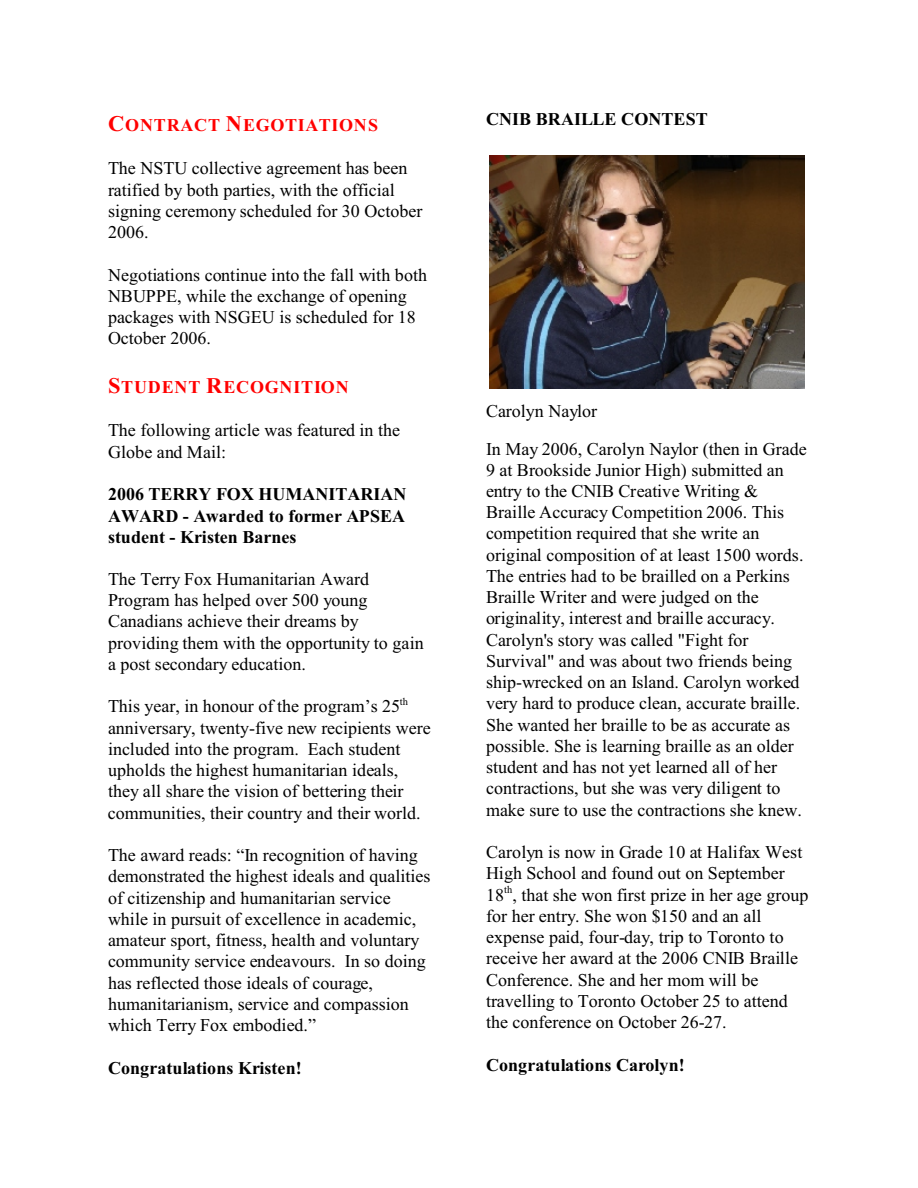
<style>
.page{position:relative;width:918px;height:1188px;background:#fff}
.page>*{position:absolute;margin:0;border:0;box-sizing:border-box;transform-origin:0 0}
.t1{font:18px/21.3px "Times New Roman";color:#000}
.t2{font:700 18px/21.3px "Times New Roman";letter-spacing:.005em;color:#000;text-align:justify}
.t3{font:700 18px "Times New Roman";letter-spacing:.045em;color:#f00}
.s1{font-size:22.35px}
</style>
<div class="page">
<img style="left:490px;top:156px;width:315px;height:232px">
<h4 class="t3" style="left:108px;top:119px;width:272px"><span class="s1">C</span>ONTRACT <span class="s1">N</span>EGOTIATIONS</h4>
<p class="t1" style="left:108px;top:159px;width:316px">The NSTU collective agreement has been ratified by both parties, with the official signing ceremony scheduled for 30 October<br>2006.</p>
<p class="t1" style="left:108px;top:266px;width:321px">Negotiations continue into the fall with both NBUPPE, while the exchange of opening packages with NSGEU is scheduled for 18<br>October 2006.</p>
<h4 class="t3" style="left:108px;top:381px;width:242px"><span class="s1">S</span>TUDENT <span class="s1">R</span>ECOGNITION</h4>
<p class="t1" style="left:108px;top:421px;width:294px">The following article was featured in the<br>Globe and Mail:</p>
<h4 class="t2" style="left:108px;top:486px;width:300px">2006 TERRY FOX HUMANITARIAN AWARD - Awarded to former APSEA student - Kristen Barnes</h4>
<p class="t1" style="left:108px;top:570px;width:317px">The Terry Fox Humanitarian Award Program has helped over 500 young Canadians achieve their dreams by providing them with the opportunity to gain a post secondary education.</p>
<p class="t1" style="left:108px;top:697px;width:324px">This year, in honour of the program’s 25<sup>th </sup>anniversary, twenty-five new recipients were included into the program. Each student upholds the highest humanitarian ideals, they all share the vision of bettering their communities, their country and their world.</p>
<p class="t1" style="left:108px;top:846px;width:324px">The award reads: “In recognition of having demonstrated the highest ideals and qualities of citizenship and humanitarian service while in pursuit of excellence in academic, amateur sport, fitness, health and voluntary community service endeavours. In so doing has reflected those ideals of courage, humanitarianism, service and compassion which Terry Fox embodied.”</p>
<h4 class="t2" style="left:108px;top:1059px;width:195px">Congratulations Kristen!</h4>
<p class="t2" style="left:486px;top:110px;width:223px">CNIB BRAILLE CONTEST</p>
<p class="t1" style="left:486px;top:402px;width:113px">Carolyn Naylor</p>
<p class="t1" style="left:486px;top:440px;width:322px">In May 2006, Carolyn Naylor (then in Grade 9 at Brookside Junior High) submitted an entry to the CNIB Creative Writing &amp; Braille Accuracy Competition 2006. This competition required that she write an original composition of at least 1500 words.<br>The entries had to be brailled on a Perkins Braille Writer and were judged on the originality, interest and braille accuracy.<br>Carolyn's story was called "Fight for Survival" and was about two friends being ship-wrecked on an Island. Carolyn worked very hard to produce clean, accurate braille.<br>She wanted her braille to be as accurate as possible. She is learning braille as an older student and has not yet learned all of her contractions, but she was very diligent to make sure to use the contractions she knew.</p>
<p class="t1" style="left:486px;top:843px;width:324px">Carolyn is now in Grade 10 at Halifax West High School and found out on September 18<sup>th</sup>, that she won first prize in her age group for her entry. She won $150 and an all expense paid, four-day, trip to Toronto to receive her award at the 2006 CNIB Braille Conference. She and her mom will be travelling to Toronto October 25 to attend the conference on October 26-27.</p>
<h4 class="t2" style="left:486px;top:1056px;width:200px">Congratulations Carolyn!</h4>
</div>
